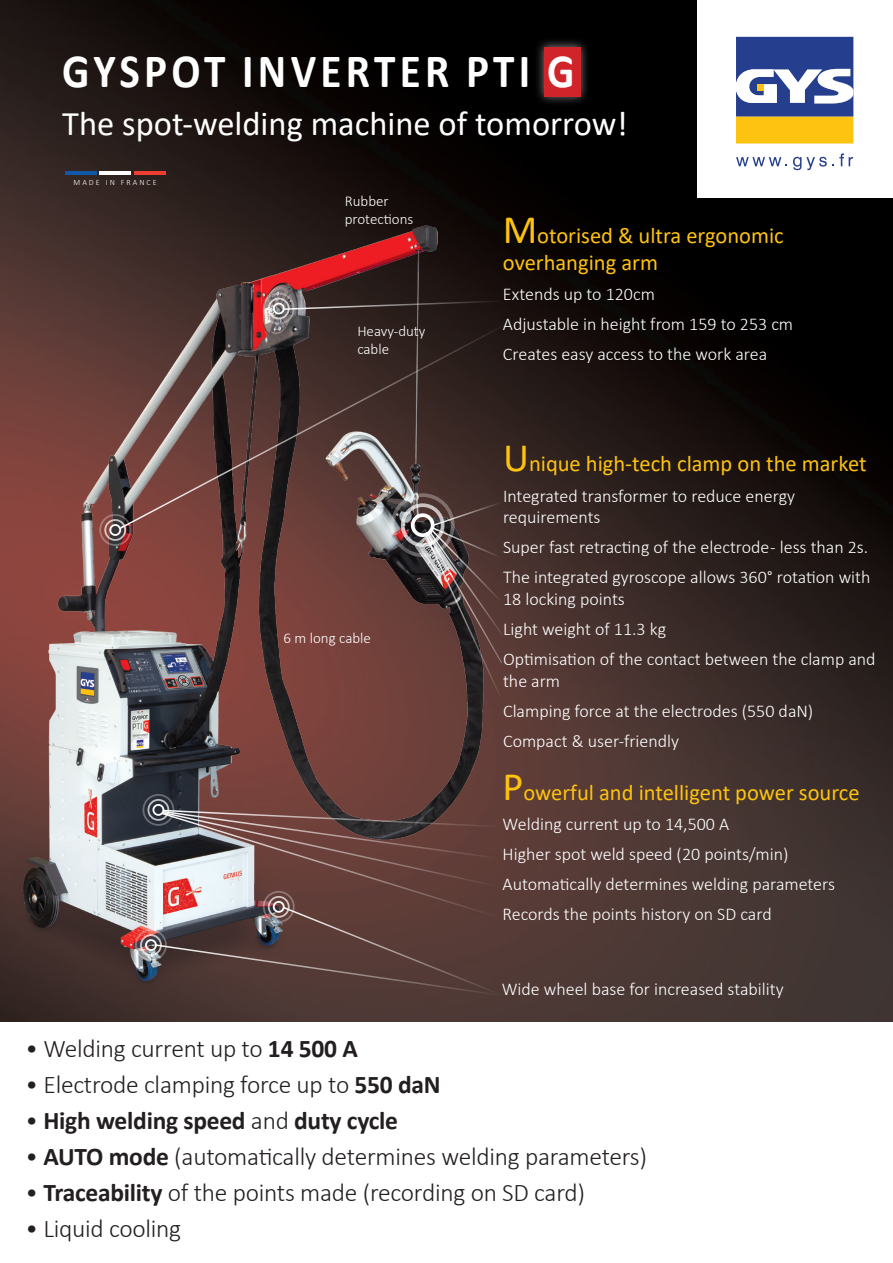
<style>
.page{position:relative;width:893px;height:1263px;background:#fff}
.page>*{position:absolute;margin:0;border:0;box-sizing:border-box;transform-origin:0 0}
.t1{font:700 48px "Calibri";letter-spacing:.1em;color:#fff;scale:.9 1}
.t2{font:34.5px "Calibri";color:#fff}
.t3{font:300 25.5px "Calibri";letter-spacing:-.01em;color:#231f20}
.t4{font:700 25.5px "Calibri";letter-spacing:-.01em;color:#231f20}
.t5{font:22.5px/27px "Calibri";color:#fec210}
.t6{font:300 18px/30.2px "Calibri";color:#fff}
.t7{font:300 15px/18px "Calibri";color:#fff}
.t8{font:300 8.1px "Calibri";letter-spacing:.25em;color:#fff}
.s1{font-size:40.5px}
.s2{font-weight:700}
.s3{font-weight:300}
</style>
<div class="page">
<img style="left:0;top:0;width:893px;height:1022px">
<div style="left:697px;top:0;width:196px;height:198px;background:#fff"></div>
<div style="left:736px;top:117px;width:117px;height:26px;background:#fec210"></div>
<svg style="left:736px;top:37px;width:117px;height:80px"></svg>
<svg style="left:736px;top:157px;width:51px;height:9px"></svg>
<svg style="left:793px;top:153px;width:60px;height:17px"></svg>
<div style="left:534px;top:37px;width:56px;height:69px;background:#fff;opacity:.53"></div>
<div style="left:544px;top:47px;width:36px;height:50px;background:#d1232a"></div>
<img style="left:0;top:221px;width:502px;height:773px">
<div style="left:263px;top:293px;width:32px;height:31px;border:2px solid #fff;border-radius:50%"></div>
<div style="left:268px;top:298px;width:22px;height:21px;border:2px solid #fff;border-radius:50%"></div>
<div style="left:273px;top:303px;width:12px;height:11px;border:2px solid #fff;border-radius:50%"></div>
<div style="left:99px;top:514px;width:32px;height:32px;border:2px solid #fff;border-radius:50%"></div>
<div style="left:104px;top:519px;width:22px;height:22px;border:2px solid #fff;border-radius:50%"></div>
<div style="left:109px;top:524px;width:12px;height:12px;border:2px solid #fff;border-radius:50%"></div>
<div style="left:142px;top:794px;width:32px;height:32px;border:2px solid #fff;border-radius:50%"></div>
<div style="left:147px;top:799px;width:22px;height:22px;border:2px solid #fff;border-radius:50%"></div>
<div style="left:152px;top:804px;width:12px;height:12px;border:2px solid #fff;border-radius:50%"></div>
<div style="left:135px;top:929px;width:32px;height:32px;border:2px solid #fff;border-radius:50%"></div>
<div style="left:140px;top:934px;width:22px;height:22px;border:2px solid #fff;border-radius:50%"></div>
<div style="left:145px;top:939px;width:12px;height:12px;border:2px solid #fff;border-radius:50%"></div>
<div style="left:391px;top:493px;width:64px;height:64px;border:4px solid #fff;border-radius:50%"></div>
<div style="left:401px;top:503px;width:43px;height:44px;border:4px solid #fff;border-radius:50%"></div>
<div style="left:411px;top:513px;width:23px;height:24px;border:4px solid #fff;border-radius:50%"></div>
<svg style="left:283px;top:300px;width:220px;height:11px;background:#3e3432"></svg>
<svg style="left:118px;top:317px;width:400px;height:213px;background:#553d3a"></svg>
<svg style="left:424px;top:501px;width:80px;height:197px;background:#5a4340"></svg>
<svg style="left:154px;top:809px;width:351px;height:188px;background:#6a504d"></svg>
<hr style="left:65px;top:172px;width:32px;height:3px;background:#1158a8">
<hr style="left:134px;top:172px;width:32px;height:3px;background:#ec3f32">
<hr style="left:99px;top:172px;width:32px;height:3px;background:#fff">
<h1 class="t1" style="left:62px;top:37px;width:571px">GYSPOT INVERTER PTI G</h1>
<h2 class="t2" style="left:62px;top:100px;width:567px">The spot-welding machine of tomorrow!</h2>
<p class="t8" style="left:74px;top:177px;width:85px">MADE IN FRANCE</p>
<p class="t7" style="left:345px;top:191px;width:70px">Rubber protections</p>
<p class="t7" style="left:357px;top:322px;width:70px">Heavy-duty cable</p>
<p class="t7" style="left:284px;top:629px;width:89px">6 m long cable</p>
<p class="t5" style="left:503px;top:221px;width:282px"><span class="s1">M</span>otorised &amp; ultra ergonomic overhanging arm</p>
<p class="t6" style="left:503px;top:279px;width:292px">Extends up to 120cm<br>Adjustable in height from 159 to 253 cm<br>Creates easy access to the work area</p>
<p class="t5" style="left:503px;top:450px;width:365px"><span class="s1">U</span>nique high-tech clamp on the market</p>
<p class="t6" style="left:503px;top:485px;width:293px;line-height:21.6px">Integrated transformer to reduce energy requirements</p>
<p class="t6" style="left:503px;top:532px;width:369px">Super fast retracting of the electrode - less than 2s.<br>The integrated gyroscope allows 360° rotation with</p>
<p class="t6" style="left:503px;top:584px;width:374px">18 locking points<br>Light weight of 11.3 kg<br>Optimisation of the contact between the clamp and</p>
<p class="t6" style="left:503px;top:665px;width:312px">the arm<br>Clamping force at the electrodes (550 daN)<br>Compact &amp; user-friendly</p>
<p class="t5" style="left:503px;top:778px;width:358px"><span class="s1">P</span>owerful and intelligent power source</p>
<p class="t6" style="left:503px;top:809px;width:334px">Welding current up to 14,500 A<br>Higher spot weld speed (20 points/min)<br>Automatically determines welding parameters Records the points history on SD card</p>
<p class="t6" style="left:502px;top:974px;width:283px">Wide wheel base for increased stability</p>
<h3 class="t3" style="left:26px;top:1033px;width:334px">• Welding current up to <span class="s2">14 500 A</span></h3>
<h3 class="t3" style="left:26px;top:1069px;width:417px">• Electrode clamping force up to <span class="s2">550 daN</span></h3>
<h3 class="t4" style="left:26px;top:1103px;width:374px"><span class="s3">•</span> High welding speed <span class="s3">and</span> duty cycle</h3>
<h3 class="t3" style="left:26px;top:1141px;width:623px">• <span class="s2">AUTO mode</span> (automatically determines welding parameters)</h3>
<h3 class="t3" style="left:26px;top:1177px;width:561px">• <span class="s2">Traceability</span> of the points made (recording on SD card)</h3>
<h3 class="t3" style="left:26px;top:1213px;width:157px">• Liquid cooling</h3>
</div>
